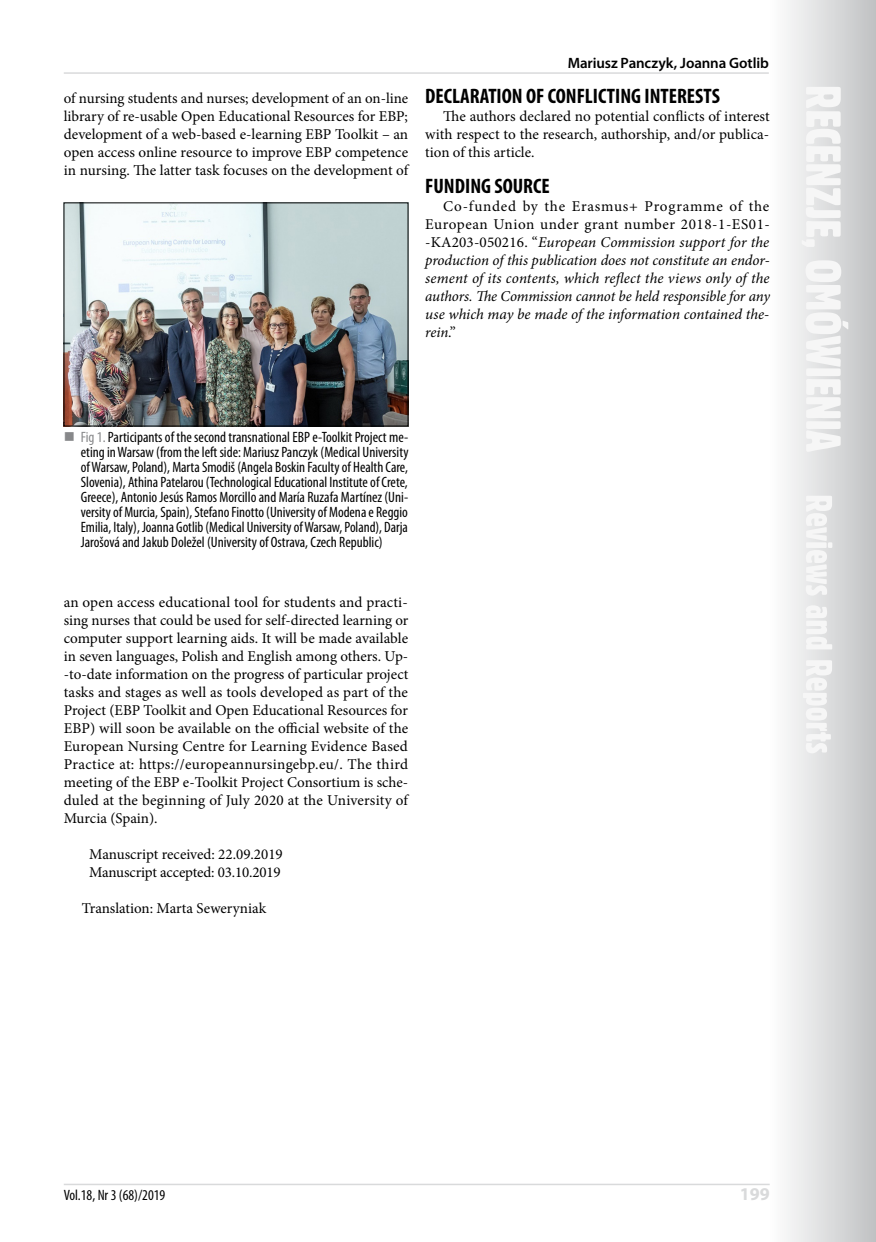
<style>
.page{position:relative;width:876px;height:1242px;background:#fff}
.page>*{position:absolute;margin:0;border:0;box-sizing:border-box;transform-origin:0 0}
.t1{font:700 condensed 21px "Myriad Pro";color:#000}
.t2{font:700 18px "Myriad Pro";color:#d9dadb}
.t3{font:15px/18px "Minion Pro";color:#000;text-align:justify}
.t4{font:condensed 15px/15px "Myriad Pro";color:#000;text-align:justify}
.t5{font:italic 15px/18px "Minion Pro";letter-spacing:-.005em;color:#000;text-align:justify}
.t6{font:600 15px "Myriad Pro";letter-spacing:-.01em;color:#000}
.s1{font-style:normal}
.s2{color:#87888a}
</style>
<div class="page">
<svg style="left:787px;top:0;width:89px;height:1242px"></svg>
<svg style="left:802px;top:87px;width:46px;height:666px"></svg>
<hr style="left:64px;top:1183px;width:706px;height:2px;background:#d9dadb">
<hr style="left:64px;top:72px;width:705px;height:2px;background:#d9dadb">
<img style="left:66px;top:205px;width:340px;height:219px">
<div style="left:64px;top:203px;width:344px;height:223px;border:1px solid #000"></div>
<p class="t3" style="left:64px;top:89px;width:346px">of nursing students and nurses; development of an on-line library of re-usable Open Educational Resources for EBP; development of a web-based e-learning EBP Toolkit – an open access online resource to improve EBP competence in nursing. The latter task focuses on the development of</p>
<p class="t6" style="left:568px;top:53px;width:203px">Mariusz Panczyk, Joanna Gotlib</p>
<h1 class="t1" style="left:425px;top:83px;width:296px">DECLARATION OF CONFLICTING INTERESTS</h1>
<p class="t3" style="left:425px;top:107px;width:346px;text-indent:18px">The authors declared no potential conflicts of interest with respect to the research, authorship, and/or publica&shy;tion of this article.</p>
<h1 class="t1" style="left:425px;top:173px;width:126px">FUNDING SOURCE</h1>
<p class="t5" style="left:425px;top:197px;width:346px;text-indent:18px"><span class="s1">Co-funded by the Erasmus+ Programme of the European Union under grant number 2018-1-ES01- -KA203-050216. “</span>European Commission support for the production of this publication does not constitute an endor&shy;sement of its contents, which reflect the views only of the authors. The Commission cannot be held responsible for any use which may be made of the information contained the&shy;rein<span class="s1">.”</span></p>
<p class="t4" style="left:81px;top:429px;width:329px"><span class="s2">Fig 1.</span> Participants of the second transnational EBP e-Toolkit Project me&shy;eting in Warsaw (from the left side: Mariusz Panczyk (Medical University of Warsaw, Poland), Marta Smodiš (Angela Boskin Faculty of Health Care, Slovenia), Athina Patelarou (Technological Educational Institute of Crete, Greece), Antonio Jesús Ramos Morcillo and María Ruzafa Martínez (Uni&shy;versity of Murcia, Spain), Stefano Finotto (University of Modena e Reggio Emilia, Italy), Joanna Gotlib (Medical University of Warsaw, Poland), Darja Jarošová and Jakub Doležel (University of Ostrava, Czech Republic)</p>
<p class="t3" style="left:64px;top:593px;width:346px">an open access educational tool for students and practi&shy;sing nurses that could be used for self-directed learning or computer support learning aids. It will be made available in seven languages, Polish and English among others. Up--to-date information on the progress of particular project tasks and stages as well as tools developed as part of the Project (EBP Toolkit and Open Educational Resources for EBP) will soon be available on the official website of the European Nursing Centre for Learning Evidence Based Practice at: https://europeannursingebp.eu/. The third meeting of the EBP e-Toolkit Project Consortium is sche&shy;duled at the beginning of July 2020 at the University of Murcia (Spain).</p>
<p class="t3" style="left:89px;top:845px;width:195px">Manuscript received: 22.09.2019<br>Manuscript accepted: 03.10.2019</p>
<p class="t3" style="left:82px;top:899px;width:186px">Translation: Marta Seweryniak</p>
<p class="t4" style="left:64px;top:1187px;width:103px">Vol.18, Nr 3 (68)/2019</p>
<p class="t2" style="left:740px;top:1182px;width:31px">199</p>
</div>
